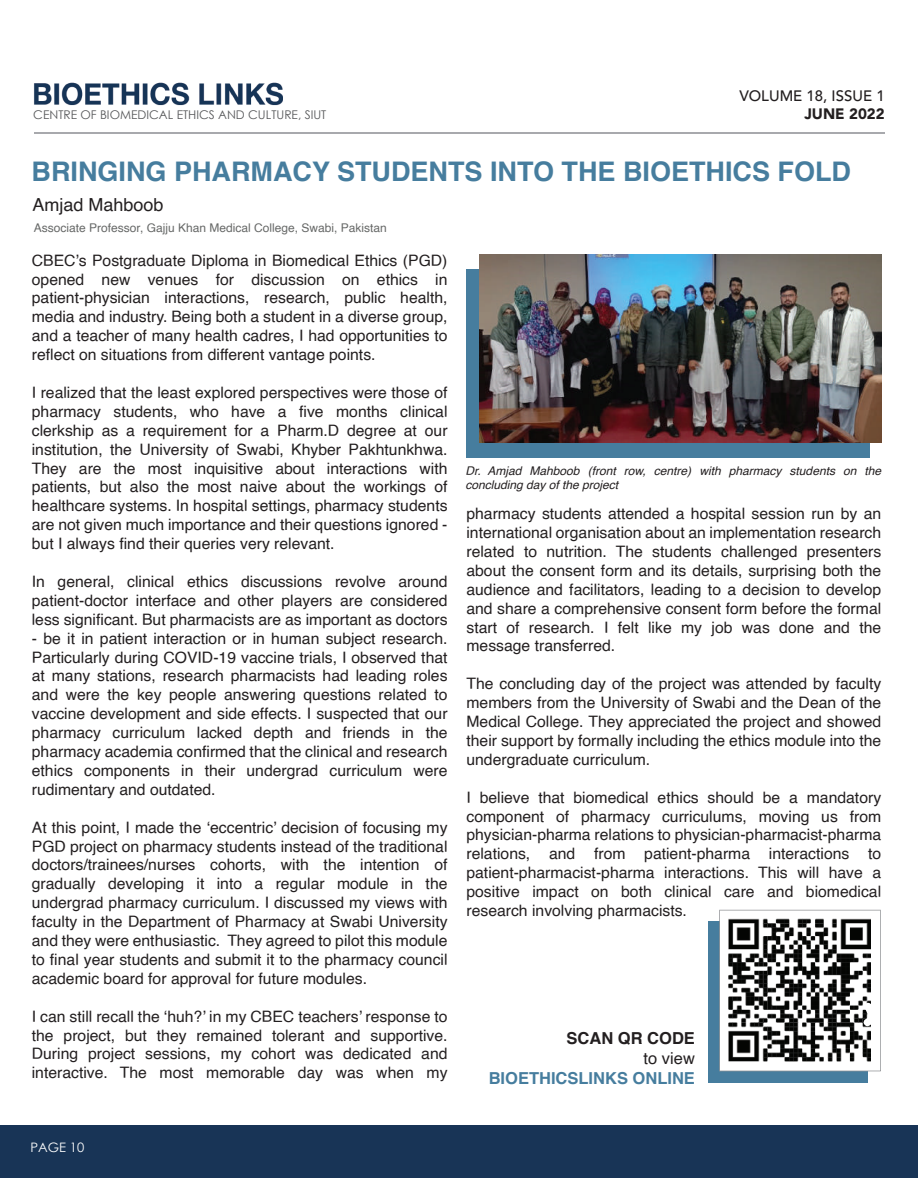
<style>
.page{position:relative;width:918px;height:1188px;background:#fff}
.page>*{position:absolute;margin:0;border:0;box-sizing:border-box;transform-origin:0 0}
.t1{font:700 27px "Helvetica";color:#467d9e}
.t2{font:18px "Helvetica";color:#231f20}
.t3{font:700 16.5px "Helvetica";color:#467d9e}
.t4{font:700 16.5px "Helvetica";color:#231f20}
.t5{font:16.5px "Helvetica";color:#231f20}
.t6{font:15.75px/18.9px "Helvetica";color:#231f20;text-align:justify}
.t7{font:500 15px "Avenir";color:#231f20}
.t8{font:900 15px "Avenir";color:#231f20}
.t9{font:13.05px "Century Gothic";color:#fff}
.t10{font:italic 12px/14.4px "Helvetica";color:#231f20}
.t11{font:12px "Helvetica";color:#666867}
.t12{font:12px "Century Gothic";color:#57585a}
</style>
<div class="page">
<div style="left:708px;top:922px;width:160px;height:161px;background:#467d9e"></div>
<svg style="left:719px;top:910px;width:162px;height:161px;background:#959695"></svg>
<div style="left:0;top:1125px;width:918px;height:52px;background:#183456"></div>
<svg style="left:512px;top:457px;width:18px;height:1px"></svg>
<div style="left:466px;top:269px;width:404px;height:188px;background:#467d9e"></div>
<img style="left:479px;top:254px;width:402px;height:189px">
<hr style="left:34px;top:132px;width:851px;height:2px;background:#a8a9ad">
<img style="left:34px;top:82px;width:249px;height:24px">
<p class="t12" style="left:33px;top:110px;width:295px">CENTRE OF BIOMEDICAL ETHICS AND CULTURE, SIUT</p>
<p class="t7" style="left:739px;top:90px;width:147px">VOLUME 18, ISSUE 1</p>
<p class="t8" style="left:804px;top:105px;width:82px">JUNE 2022</p>
<h1 class="t1" style="left:32px;top:161px;width:821px">BRINGING PHARMACY STUDENTS INTO THE BIOETHICS FOLD</h1>
<p class="t2" style="left:33px;top:197px;width:133px">Amjad Mahboob</p>
<p class="t6" style="left:32px;top:252px;width:417px">CBEC’s Postgraduate Diploma in Biomedical Ethics (PGD) opened new venues for discussion on ethics in patient-physician interactions, research, public health, media and industry. Being both a student in a diverse group, and a teacher of many health cadres, I had opportunities to reflect on situations from different vantage points.</p>
<p class="t6" style="left:32px;top:384px;width:417px">I realized that the least explored perspectives were those of pharmacy students, who have a five months clinical clerkship as a requirement for a Pharm.D degree at our institution, the University of Swabi, Khyber Pakhtunkhwa.<br>They are the most inquisitive about interactions with patients, but also the most naive about the workings of healthcare systems. In hospital settings, pharmacy students are not given much importance and their questions ignored - but I always find their queries very relevant.</p>
<p class="t6" style="left:32px;top:573px;width:417px">In general, clinical ethics discussions revolve around patient-doctor interface and other players are considered less significant. But pharmacists are as important as doctors</p>
<p class="t6" style="left:32px;top:630px;width:417px">- be it in patient interaction or in human subject research.<br>Particularly during COVID-19 vaccine trials, I observed that at many stations, research pharmacists had leading roles and were the key people answering questions related to vaccine development and side effects. I suspected that our pharmacy curriculum lacked depth and friends in the pharmacy academia confirmed that the clinical and research ethics components in their undergrad curriculum were rudimentary and outdated.</p>
<p class="t6" style="left:32px;top:819px;width:417px">At this point, I made the ‘eccentric’ decision of focusing my PGD project on pharmacy students instead of the traditional doctors/trainees/nurses cohorts, with the intention of gradually developing it into a regular module in the undergrad pharmacy curriculum. I discussed my views with faculty in the Department of Pharmacy at Swabi University and they were enthusiastic. They agreed to pilot this module to final year students and submit it to the pharmacy council academic board for approval for future modules.</p>
<p class="t6" style="left:32px;top:1008px;width:417px">I can still recall the ‘huh?’ in my CBEC teachers’ response to the project, but they remained tolerant and supportive.<br>During project sessions, my cohort was dedicated and interactive. The most memorable day was when my</p>
<p class="t11" style="left:34px;top:222px;width:354px">Associate Professor, Gajju Khan Medical College, Swabi, Pakistan</p>
<p class="t10" style="left:466px;top:465px;width:417px">Dr. Amjad Mahboob (front row, centre) with pharmacy students on the concluding day of the project</p>
<p class="t6" style="left:466px;top:505px;width:416px">pharmacy students attended a hospital session run by an international organisation about an implementation research related to nutrition. The students challenged presenters about the consent form and its details, surprising both the audience and facilitators, leading to a decision to develop and share a comprehensive consent form before the formal start of research. I felt like my job was done and the message transferred.</p>
<p class="t6" style="left:466px;top:675px;width:416px">The concluding day of the project was attended by faculty members from the University of Swabi and the Dean of the Medical College. They appreciated the project and showed their support by formally including the ethics module into the undergraduate curriculum.</p>
<p class="t6" style="left:466px;top:789px;width:416px">I believe that biomedical ethics should be a mandatory component of pharmacy curriculums, moving us from physician-pharma relations to physician-pharmacist-pharma relations, and from patient-pharma interactions to patient-pharmacist-pharma interactions. This will have a positive impact on both clinical care and biomedical research involving pharmacists.</p>
<p class="t4" style="left:567px;top:1032px;width:130px">SCAN QR CODE</p>
<p class="t5" style="left:644px;top:1051px;width:53px">to view</p>
<p class="t3" style="left:489px;top:1072px;width:208px">BIOETHICSLINKS ONLINE</p>
<p class="t9" style="left:31px;top:1142px;width:55px">PAGE 10</p>
</div>
